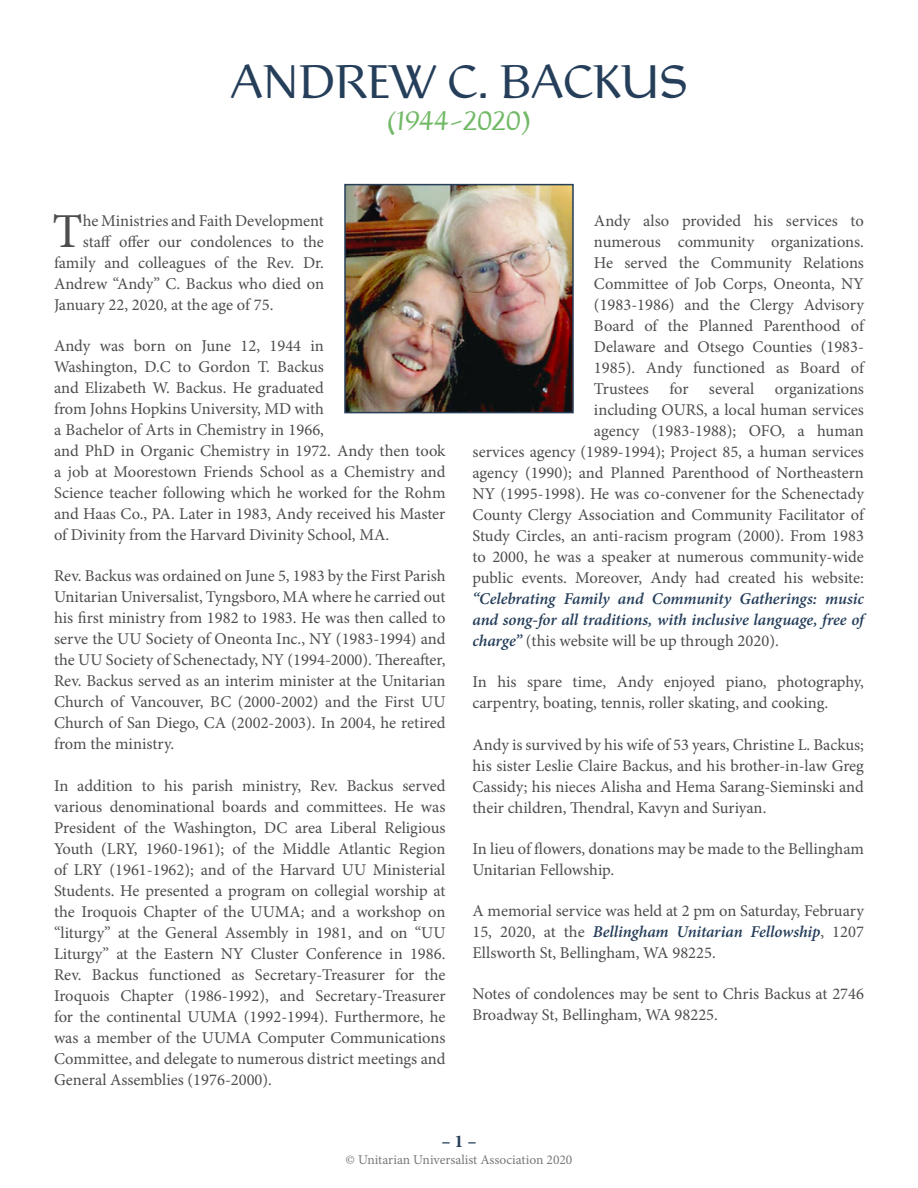
<style>
.page{position:relative;width:918px;height:1188px;background:#fff}
.page>*{position:absolute;margin:0;border:0;box-sizing:border-box;transform-origin:0 0}
.t1{font:48.75px "Minion Pro";color:#4d4d4f}
.t2{font:42px "Rieven Uncial";color:#253e5a}
.t3{font:italic 24px "Rieven Uncial";color:#72b967}
.t4{font:700 18px "Minion Pro";color:#253e5a}
.t5{font:16.5px/21px "Minion Pro";color:#4d4d4f}
.t6{font:italic 600 16.5px/21px "Minion Pro";letter-spacing:-.005em;color:#253e5a;text-align:justify}
.t7{font:13.5px "Minion Pro";color:#77787b}
.s1{font-weight:400;font-style:normal;color:#4d4d4f}
.s2{font-weight:600;font-style:italic;color:#253e5a}
</style>
<div class="page">
<img style="left:347px;top:187px;width:224px;height:223px">
<div style="left:344px;top:184px;width:230px;height:229px;border:2px solid #253e5a"></div>
<h2 class="t2" style="left:230px;top:51px;width:459px">ANDREW C. BACKUS</h2>
<h3 class="t3" style="left:387px;top:103px;width:146px">(1944-2020)</h3>
<h1 class="t1" style="left:53px;top:199px;width:32px">T</h1>
<p class="t5" style="left:83px;top:210px;width:243px">he Ministries and Faith Development</p>
<p class="t5" style="left:83px;top:231px;width:243px">staff offer our condolences to the</p>
<p class="t5" style="left:54px;top:252px;width:271px">family and colleagues of the Rev. Dr.</p>
<p class="t5" style="left:54px;top:273px;width:272px">Andrew “Andy” C. Backus who died on</p>
<p class="t5" style="left:54px;top:294px;width:221px">January 22, 2020, at the age of 75.</p>
<p class="t5" style="left:54px;top:335px;width:393px">Andy was born on June 12, 1944 in<br>Washington, D.C to Gordon T. Backus<br>and Elizabeth W. Backus. He graduated<br>from Johns Hopkins University, MD with<br>a Bachelor of Arts in Chemistry in 1966,<br>and PhD in Organic Chemistry in 1972. Andy then took a job at Moorestown Friends School as a Chemistry and Science teacher following which he worked for the Rohm and Haas Co., PA. Later in 1983, Andy received his Master of Divinity from the Harvard Divinity School, MA.</p>
<p class="t5" style="left:54px;top:566px;width:393px;text-align:justify">Rev. Backus was ordained on June 5, 1983 by the First Parish Unitarian Universalist, Tyngsboro, MA where he carried out his first ministry from 1982 to 1983. He was then called to serve the UU Society of Oneonta Inc., NY (1983-1994) and the UU Society of Schenectady, NY (1994-2000). Thereafter, Rev. Backus served as an interim minister at the Unitarian Church of Vancouver, BC (2000-2002) and the First UU Church of San Diego, CA (2002-2003). In 2004, he retired from the ministry.</p>
<p class="t5" style="left:54px;top:775px;width:393px;text-align:justify">In addition to his parish ministry, Rev. Backus served various denominational boards and committees. He was President of the Washington, DC area Liberal Religious Youth (LRY, 1960-1961); of the Middle Atlantic Region of LRY (1961-1962); and of the Harvard UU Ministerial Students. He presented a program on collegial worship at the Iroquois Chapter of the UUMA; and a workshop on “liturgy” at the General Assembly in 1981, and on “UU Liturgy” at the Eastern NY Cluster Conference in 1986.<br>Rev. Backus functioned as Secretary-Treasurer for the Iroquois Chapter (1986-1992), and Secretary-Treasurer for the continental UUMA (1992-1994). Furthermore, he was a member of the UUMA Computer Communications Committee, and delegate to numerous district meetings and General Assemblies (1976-2000).</p>
<p class="t5" style="left:472px;top:210px;width:393px;text-align:right">Andy also provided his services to<br>numerous community organizations.<br>He served the Community Relations<br>Committee of Job Corps, Oneonta, NY<br>(1983-1986) and the Clergy Advisory<br>Board of the Planned Parenthood of<br>Delaware and Otsego Counties (1983-<br>1985). Andy functioned as Board of<br>Trustees for several organizations<br>including OURS, a local human services<br>agency (1983-1988); OFO, a human<br>services agency (1989-1994); Project 85, a human services agency (1990); and Planned Parenthood of Northeastern NY (1995-1998). He was co-convener for the Schenectady County Clergy Association and Community Facilitator of Study Circles, an anti-racism program (2000). From 1983 to 2000, he was a speaker at numerous community-wide public events. Moreover, Andy had created his website:</p>
<p class="t6" style="left:472px;top:588px;width:393px">“Celebrating Family and Community Gatherings: music and song-for all traditions, with inclusive language, free of charge” <span class="s1">(this website will be up through 2020).</span></p>
<p class="t5" style="left:472px;top:672px;width:393px">In his spare time, Andy enjoyed piano, photography, carpentry, boating, tennis, roller skating, and cooking.</p>
<p class="t5" style="left:472px;top:734px;width:393px;text-align:justify">Andy is survived by his wife of 53 years, Christine L. Backus; his sister Leslie Claire Backus, and his brother-in-law Greg Cassidy; his nieces Alisha and Hema Sarang-Sieminski and their children, Thendral, Kavyn and Suriyan.</p>
<p class="t5" style="left:472px;top:838px;width:393px">In lieu of flowers, donations may be made to the Bellingham<br>Unitarian Fellowship.</p>
<p class="t5" style="left:472px;top:900px;width:393px;text-align:justify">A memorial service was held at 2 pm on Saturday, February 15, 2020, at the <span class="s2">Bellingham Unitarian Fellowship</span>, 1207<br>Ellsworth St, Bellingham, WA 98225.</p>
<p class="t5" style="left:472px;top:984px;width:393px">Notes of condolences may be sent to Chris Backus at 2746<br>Broadway St, Bellingham, WA 98225.</p>
<p class="t4" style="left:441px;top:1128px;width:37px">– 1 –</p>
<p class="t7" style="left:346px;top:1150px;width:228px">© Unitarian Universalist Association 2020</p>
</div>
